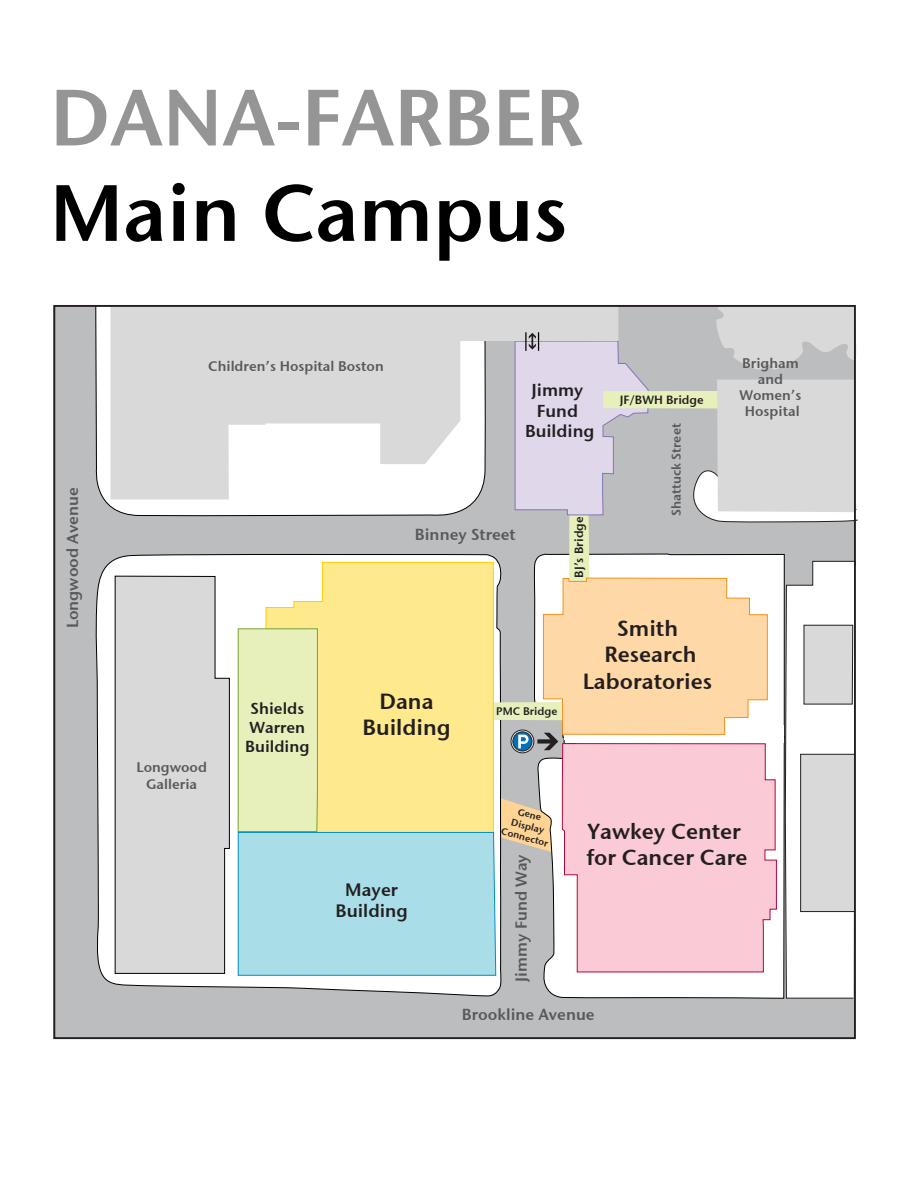
<style>
.page{position:relative;width:918px;height:1188px;background:#fff}
.page>*{position:absolute;margin:0;border:0;box-sizing:border-box;transform-origin:0 0}
.t1{font:79.5px "Stone Sans Sem ITCTT Semi";color:#959595}
.t2{font:79.5px "Stone Sans Sem ITCTT Semi";color:#000}
.t3{font:21.9px/26.2px "Stone Sans Sem ITCTT Semi";color:#231f20;text-align:center}
.t4{font:17.85px/21.5px "Stone Sans Sem ITCTT Semi";color:#231f20;text-align:center}
.t5{font:17.25px/20.7px "Stone Sans Sem ITCTT Semi";color:#231f20;text-align:center}
.t6{font:15.9px "Stone Sans Sem ITCTT Semi";color:#58595b}
.t7{font:15.9px/19px "Stone Sans Sem ITCTT Semi";color:#231f20;text-align:center}
.t8{font:13.95px/16.2px "Stone Sans Sem ITCTT Semi";color:#58595b;text-align:center}
.t9{font:12.9px "Stone Sans Sem ITCTT Semi";color:#58595b}
.t10{font:12px "Stone Sans Sem ITCTT Semi";color:#231f20}
.t11{font:10.95px "Stone Sans Sem ITCTT Semi";color:#231f20}
.t12{font:9.75px/11.7px "Stone Sans Sem ITCTT Semi";color:#231f20;text-align:center}
</style>
<div class="page">
<div style="left:54px;top:237px;width:801px;height:801px;background:#bbbdbf"></div>
<svg style="left:95px;top:308px;width:16px;height:200px;background:#e7e7e7"></svg>
<svg style="left:538px;top:998px;width:247px;height:42px"></svg>
<svg style="left:95px;top:561px;width:16px;height:422px;background:#e3e3e4"></svg>
<div style="left:20px;top:155px;width:869px;height:151px;background:#fff"></div>
<svg style="left:111px;top:305px;width:747px;height:693px;background:#ddd9cd"></svg>
<h1 class="t1" style="left:50px;top:51px;width:536px">DANA-FARBER</h1>
<h1 class="t2" style="left:50px;top:146px;width:519px">Main Campus</h1>
<p class="t6" style="left:59px;top:628px;width:142px;rotate:-90deg">Longwood Avenue</p>
<p class="t8" style="left:208px;top:357px;width:177px">Children’s Hospital Boston</p>
<p class="t5" style="left:525px;top:378px;width:71px">Jimmy<br>Fund<br>Building</p>
<p class="t6" style="left:415px;top:521px;width:102px">Binney Street</p>
<p class="t10" style="left:569px;top:578px;width:62px;rotate:-90deg">BJ’s Bridge</p>
<p class="t10" style="left:620px;top:390px;width:85px">JF/BWH Bridge</p>
<p class="t9" style="left:666px;top:516px;width:95px;rotate:-90deg">Shattuck Street</p>
<h2 class="t3" style="left:583px;top:614px;width:131px">Smith<br>Research<br>Laboratories</h2>
<p class="t8" style="left:137px;top:758px;width:72px">Longwood<br>Galleria</p>
<p class="t7" style="left:245px;top:698px;width:66px">Shields<br>Warren<br>Building</p>
<h2 class="t3" style="left:362px;top:686px;width:90px">Dana<br>Building</h2>
<p class="t11" style="left:496px;top:702px;width:63px">PMC Bridge</p>
<p class="t8" style="left:739px;top:354px;width:64px">Brigham and<br>Women’s<br>Hospital</p>
<p class="t4" style="left:336px;top:878px;width:74px">Mayer<br>Building</p>
<p class="t12" style="left:509px;top:802px;width:50px;rotate:15deg">Gene<br>Display<br>Connector</p>
<p class="t6" style="left:508px;top:982px;width:129px;rotate:-90deg">Jimmy Fund Way</p>
<h2 class="t3" style="left:587px;top:816px;width:162px;text-align:left">Yawkey Center for Cancer Care</h2>
<p class="t6" style="left:462px;top:1001px;width:134px">Brookline Avenue</p>
</div>
